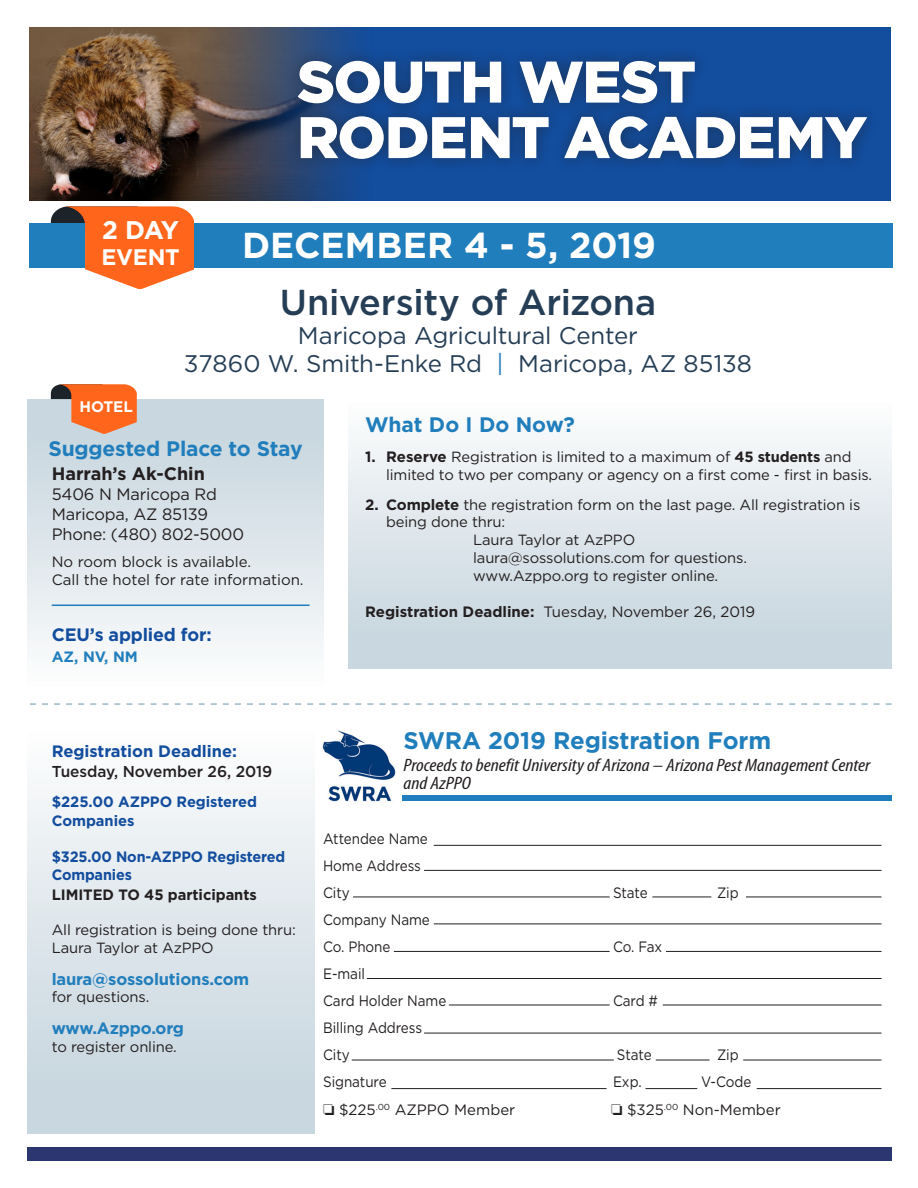
<style>
.page{position:relative;width:918px;height:1188px;background:#fff}
.page>*{position:absolute;margin:0;border:0;box-sizing:border-box;transform-origin:0 0}
.t1{font:900 58.5px "Gotham";letter-spacing:-.025em;color:#fff}
.t2{font:500 36px "Gotham";letter-spacing:-.005em;color:#253e55}
.t3{font:700 36px "Gotham";color:#fff}
.t4{font:700 25.5px "Gotham";color:#fff}
.t5{font:24px "Gotham";letter-spacing:-.005em;color:#253e55}
.t6{font:700 24px "Gotham";letter-spacing:-.005em;color:#217ebc}
.t7{font:700 22.5px "Gotham";letter-spacing:-.01em;color:#fff}
.t8{font:700 21px "Gotham";letter-spacing:-.01em;color:#217ebc}
.t9{font:italic condensed 18px "Myriad Pro";color:#231f20;scale:1.15 1}
.t10{font:700 18px "Gotham";letter-spacing:-.01em;color:#124d9e}
.t11{font:700 18px "Gotham";color:#231f20}
.t12{font:16.5px "Gotham";letter-spacing:-.01em;color:#231f20}
.t13{font:700 16.5px "Gotham";letter-spacing:-.01em;color:#217ebc}
.t14{font:700 16.5px "Gotham";letter-spacing:-.005em;color:#124d9e}
.t15{font:500 15.75px "Gotham";letter-spacing:-.005em;color:#231f20}
.t16{font:700 15.3px "Gotham";letter-spacing:-.01em;color:#fff}
.t17{font:15px "Gotham";letter-spacing:-.005em;color:#231f20}
.t18{font:15px "Gotham";letter-spacing:-.005em;color:#231f20;scale:.9 1}
.t19{font:700 15px/18px "Gotham";letter-spacing:-.01em;color:#124d9e;scale:.96 1}
.t20{font:700 15px "Gotham";letter-spacing:-.01em;color:#124d9e}
.t21{font:700 15px "Gotham";letter-spacing:-.005em;color:#231f20}
.t22{font:700 15px "Gotham";color:#217ebc}
.t23{font:14.85px/18px "Gotham";letter-spacing:-.01em;color:#231f20}
.s1{color:#217ebc}
.s2{font-weight:700;font-size:15px}
.s3{font-weight:700}
</style>
<div class="page">
<div style="left:27px;top:399px;width:296px;height:290px;background:linear-gradient(to bottom,#c3d3dc,#fbfcfc)"></div>
<div style="left:27px;top:729px;width:288px;height:405px;background:linear-gradient(to bottom,#fcfcfd,#c3d3dc)"></div>
<div style="left:27px;top:1148px;width:865px;height:13px;background:#2c3671"></div>
<div style="left:402px;top:795px;width:490px;height:6px;background:#217ebc"></div>
<svg style="left:30px;top:703px;width:862px;height:2px"></svg>
<hr style="left:434px;top:845px;width:448px;height:1px;background:#231f20">
<hr style="left:424px;top:870px;width:458px;height:1px;background:#231f20">
<hr style="left:434px;top:924px;width:448px;height:1px;background:#231f20">
<hr style="left:666px;top:951px;width:216px;height:1px;background:#231f20">
<hr style="left:367px;top:978px;width:515px;height:1px;background:#231f20">
<hr style="left:394px;top:951px;width:216px;height:1px;background:#231f20">
<hr style="left:353px;top:897px;width:257px;height:1px;background:#231f20">
<hr style="left:652px;top:897px;width:59px;height:1px;background:#231f20">
<hr style="left:746px;top:897px;width:136px;height:1px;background:#231f20">
<hr style="left:663px;top:1005px;width:219px;height:1px;background:#231f20">
<hr style="left:743px;top:1060px;width:139px;height:1px;background:#231f20">
<hr style="left:656px;top:1060px;width:54px;height:1px;background:#231f20">
<hr style="left:391px;top:1088px;width:216px;height:1px;background:#231f20">
<hr style="left:646px;top:1088px;width:51px;height:1px;background:#231f20">
<hr style="left:757px;top:1088px;width:125px;height:1px;background:#231f20">
<hr style="left:449px;top:1005px;width:161px;height:1px;background:#231f20">
<hr style="left:424px;top:1033px;width:458px;height:1px;background:#231f20">
<hr style="left:352px;top:1060px;width:262px;height:1px;background:#231f20">
<div style="left:29px;top:27px;width:862px;height:173px;background:#124d9e"></div>
<img style="left:29px;top:27px;width:324px;height:173px">
<div style="left:284px;top:46px;width:597px;height:127px;background:#231f20;opacity:.5"></div>
<img style="left:322px;top:730px;width:74px;height:72px">
<div style="left:348px;top:399px;width:544px;height:270px;background:linear-gradient(to bottom,#fcfcfd,#c3d3dc)"></div>
<hr style="left:52px;top:605px;width:258px;height:1px;background:#217ebc">
<div style="left:119px;top:224px;width:773px;height:44px;background:#217ebc"></div>
<svg style="left:51px;top:206px;width:143px;height:83px"></svg>
<svg style="left:51px;top:384px;width:86px;height:50px;background:#e38152"></svg>
<div style="left:29px;top:224px;width:56px;height:44px;background:#217ebc"></div>
<p class="t1" style="left:297px;top:42px;width:401px">SOUTH WEST</p>
<p class="t1" style="left:297px;top:97px;width:572px">RODENT ACADEMY</p>
<p class="t4" style="left:102px;top:213px;width:78px">2 DAY</p>
<p class="t7" style="left:101px;top:242px;width:80px">EVENT</p>
<p class="t3" style="left:242px;top:221px;width:415px">DECEMBER 4 - 5, 2019</p>
<p class="t2" style="left:280px;top:279px;width:378px">University of Arizona</p>
<p class="t5" style="left:298px;top:320px;width:342px">Maricopa Agricultural Center</p>
<p class="t5" style="left:184px;top:349px;width:570px">37860 W. Smith-Enke Rd <span class="s1">|</span> Maricopa, AZ 85138</p>
<p class="t16" style="left:80px;top:396px;width:55px">HOTEL</p>
<p class="t8" style="left:49px;top:434px;width:256px">Suggested Place to Stay</p>
<p class="t11" style="left:52px;top:462px;width:155px">Harrah’s Ak-Chin</p>
<p class="t12" style="left:52px;top:484px;width:167px">5406 N Maricopa Rd</p>
<p class="t12" style="left:52px;top:504px;width:158px">Maricopa, AZ 85139</p>
<p class="t12" style="left:52px;top:523px;width:194px">Phone: (480) 802-5000</p>
<p class="t17" style="left:52px;top:552px;width:201px">No room block is available.</p>
<p class="t17" style="left:52px;top:570px;width:253px">Call the hotel for rate information.</p>
<p class="t10" style="left:52px;top:623px;width:161px">CEU’s applied for:</p>
<p class="t22" style="left:52px;top:647px;width:88px">AZ, NV, NM</p>
<p class="t8" style="left:365px;top:410px;width:211px">What Do I Do Now?</p>
<p class="t23" style="left:386px;top:447px;width:487px;text-indent:-21px"><span class="s2">1. Reserve</span> Registration is limited to a maximum of <span class="s3">45 students</span> and limited to two per company or agency on a first come - first in basis.</p>
<p class="t23" style="left:386px;top:495px;width:476px;text-indent:-21px"><span class="s2">2. Complete</span> the registration form on the last page. All registration is being done thru:</p>
<p class="t23" style="left:473px;top:531px;width:164px">Laura Taylor at AzPPO</p>
<p class="t23" style="left:473px;top:548px;width:275px">laura@sossolutions.com for questions.</p>
<p class="t23" style="left:473px;top:566px;width:246px">www.Azppo.org to register online.</p>
<p class="t17" style="left:365px;top:602px;width:392px"><span class="s3">Registration Deadline:</span> Tuesday, November 26, 2019</p>
<p class="t14" style="left:52px;top:740px;width:187px">Registration Deadline:</p>
<p class="t15" style="left:52px;top:761px;width:222px">Tuesday, November 26, 2019</p>
<p class="t20" style="left:52px;top:791px;width:207px">$225.00 AZPPO Registered</p>
<p class="t20" style="left:52px;top:811px;width:84px">Companies</p>
<p class="t19" style="left:52px;top:848px;width:245px">$325.00 Non-AZPPO Registered<br>Companies</p>
<p class="t21" style="left:52px;top:884px;width:207px">LIMITED TO 45 participants</p>
<p class="t23" style="left:52px;top:921px;width:246px">All registration is being done thru:</p>
<p class="t23" style="left:52px;top:938px;width:164px">Laura Taylor at AzPPO</p>
<p class="t13" style="left:52px;top:968px;width:199px">laura@sossolutions.com</p>
<p class="t23" style="left:52px;top:988px;width:99px">for questions.</p>
<p class="t13" style="left:52px;top:1017px;width:134px">www.Azppo.org</p>
<p class="t23" style="left:52px;top:1037px;width:127px">to register online.</p>
<p class="t6" style="left:404px;top:725px;width:369px">SWRA 2019 Registration Form</p>
<p class="t9" style="left:404px;top:755px;width:407px">Proceeds to benefit University of Arizona – Arizona Pest Management Center</p>
<p class="t9" style="left:404px;top:773px;width:60px">and AzPPO</p>
<p class="t18" style="left:323px;top:829px;width:118px">Attendee Name</p>
<p class="t18" style="left:323px;top:856px;width:110px">Home Address</p>
<p class="t18" style="left:323px;top:883px;width:31px">City</p>
<p class="t18" style="left:613px;top:883px;width:40px">State</p>
<p class="t18" style="left:717px;top:883px;width:26px">Zip</p>
<p class="t18" style="left:323px;top:910px;width:120px">Company Name</p>
<p class="t18" style="left:323px;top:937px;width:76px">Co. Phone</p>
<p class="t18" style="left:613px;top:937px;width:56px">Co. Fax</p>
<p class="t18" style="left:323px;top:964px;width:48px">E-mail</p>
<p class="t18" style="left:323px;top:991px;width:138px">Card Holder Name</p>
<p class="t18" style="left:613px;top:991px;width:52px">Card #</p>
<p class="t18" style="left:323px;top:1018px;width:112px">Billing Address</p>
<p class="t18" style="left:323px;top:1045px;width:31px">City</p>
<p class="t18" style="left:617px;top:1045px;width:40px">State</p>
<p class="t18" style="left:717px;top:1045px;width:26px">Zip</p>
<p class="t18" style="left:323px;top:1072px;width:72px">Signature</p>
<p class="t18" style="left:613px;top:1072px;width:33px">Exp.</p>
<p class="t18" style="left:701px;top:1072px;width:57px">V-Code</p>
<p class="t17" style="left:323px;top:1100px;width:194px">□ $225<sup>.00</sup> AZPPO Member</p>
<p class="t17" style="left:611px;top:1100px;width:171px">□ $325<sup>.00</sup> Non-Member</p>
</div>
